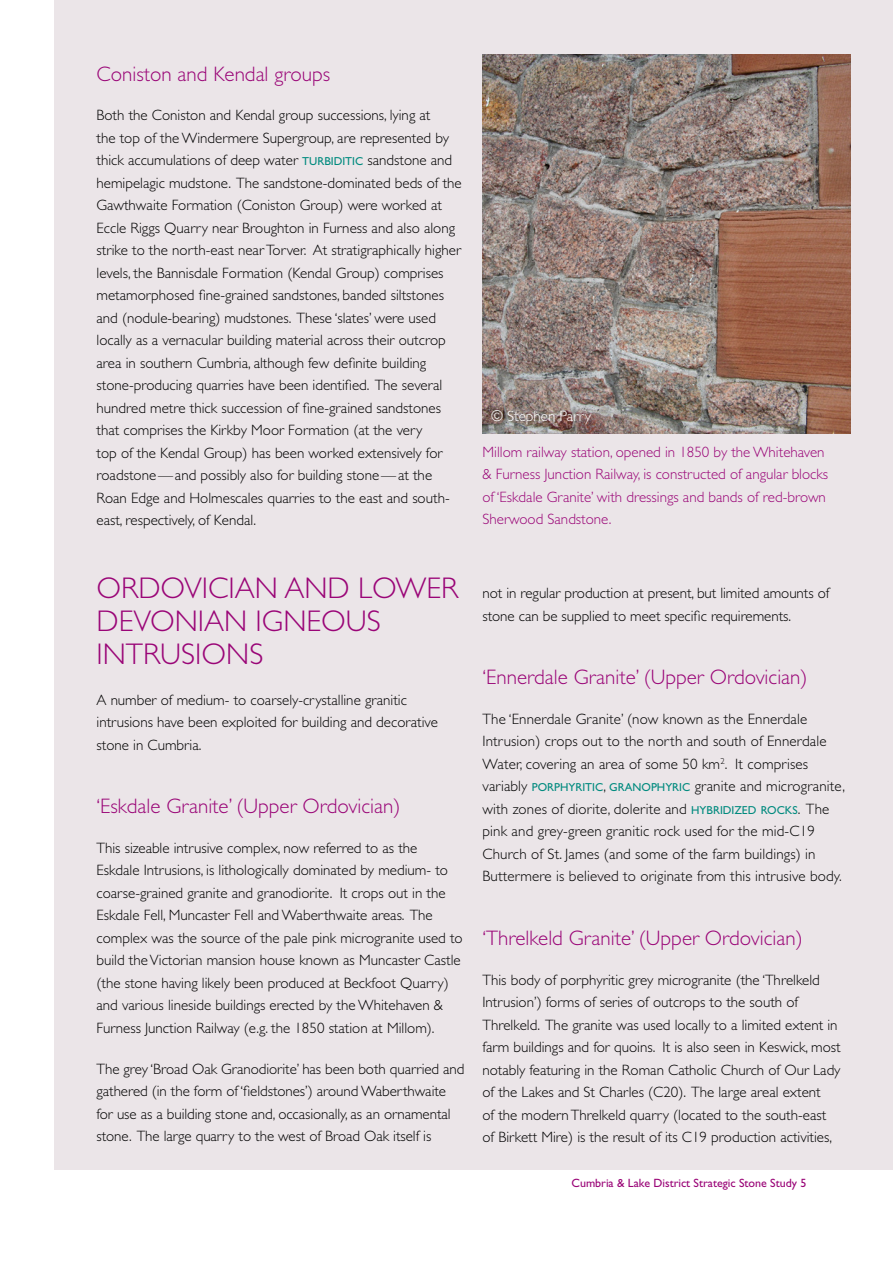
<style>
.page{position:relative;width:893px;height:1263px;background:#fff}
.page>*{position:absolute;margin:0;border:0;box-sizing:border-box;transform-origin:0 0}
.t1{font:300 30px/33px "Gill Sans";color:#9a0577}
.t2{font:300 21px "Gill Sans";color:#9a0577}
.t3{font:300 15px/22.5px "Gill Sans";color:#000}
.t4{font:300 15px/22.5px "Gill Sans";color:#9a0577}
.t5{font:300 15px "Gill Sans";color:#fff}
.t6{font:12px "Gill Sans";color:#9a0577}
.s1{font-weight:400;font-size:11.55px;color:#008a7e}
</style>
<div class="page">
<div style="left:54px;top:0;width:839px;height:1169px;background:#ebe5e8"></div>
<img style="left:482px;top:54px;width:368px;height:380px">
<h2 class="t2" style="left:97px;top:62px;width:235px">Coniston and Kendal groups</h2>
<p class="t3" style="left:97px;top:104px;width:367px">Both the Coniston and Kendal group successions, lying at<br>the top of the Windermere Supergroup, are represented by thick accumulations of deep water <span class="s1">TURBIDITIC</span> sandstone and hemipelagic mudstone. The sandstone-dominated beds of the Gawthwaite Formation (Coniston Group) were worked at Eccle Riggs Quarry near Broughton in Furness and also along strike to the north-east near Torver. At stratigraphically higher levels, the Bannisdale Formation (Kendal Group) comprises metamorphosed fine-grained sandstones, banded siltstones and (nodule-bearing) mudstones. These ‘slates’ were used locally as a vernacular building material across their outcrop area in southern Cumbria, although few definite building stone-producing quarries have been identified. The several hundred metre thick succession of fine-grained sandstones that comprises the Kirkby Moor Formation (at the very<br>top of the Kendal Group) has been worked extensively for roadstone—and possibly also for building stone—at the Roan Edge and Holmescales quarries to the east and south&shy;east, respectively, of Kendal.</p>
<p class="t5" style="left:491px;top:407px;width:102px">© Stephen Parry</p>
<p class="t4" style="left:482px;top:441px;width:347px">Millom railway station, opened in 1850 by the Whitehaven &amp; Furness Junction Railway, is constructed of angular blocks of ‘Eskdale Granite’ with dressings and bands of red-brown Sherwood Sandstone.</p>
<h1 class="t1" style="left:97px;top:572px;width:363px">ORDOVICIAN AND LOWER<br>DEVONIAN IGNEOUS<br>INTRUSIONS</h1>
<p class="t3" style="left:97px;top:689px;width:343px">A number of medium- to coarsely-crystalline granitic intrusions have been exploited for building and decorative stone in Cumbria.</p>
<h2 class="t2" style="left:97px;top:794px;width:305px">‘Eskdale Granite’ (Upper Ordovician)</h2>
<p class="t3" style="left:97px;top:837px;width:368px">This sizeable intrusive complex, now referred to as the Eskdale Intrusions, is lithologically dominated by medium- to coarse-grained granite and granodiorite. It crops out in the Eskdale Fell, Muncaster Fell and Waberthwaite areas. The complex was the source of the pale pink microgranite used to build the Victorian mansion house known as Muncaster Castle (the stone having likely been produced at Beckfoot Quarry) and various lineside buildings erected by the Whitehaven &amp; Furness Junction Railway (e.g. the 1850 station at Millom).</p>
<p class="t3" style="left:97px;top:1057px;width:369px">The grey ‘Broad Oak Granodiorite’ has been both quarried and gathered (in the form of ‘fieldstones’) around Waberthwaite for use as a building stone and, occasionally, as an ornamental stone. The large quarry to the west of Broad Oak itself is</p>
<p class="t3" style="left:482px;top:582px;width:348px">not in regular production at present, but limited amounts of stone can be supplied to meet specific requirements.</p>
<h2 class="t2" style="left:482px;top:665px;width:327px">‘Ennerdale Granite’ (Upper Ordovician)</h2>
<p class="t3" style="left:482px;top:708px;width:364px">The ‘Ennerdale Granite’ (now known as the Ennerdale Intrusion) crops out to the north and south of Ennerdale Water, covering an area of some 50 km<sup>2</sup>. It comprises variably <span class="s1">PORPHYRITIC</span>, <span class="s1">GRANOPHYRIC</span> granite and microgranite, with zones of diorite, dolerite and <span class="s1">HYBRIDIZED ROCKS</span>. The pink and grey-green granitic rock used for the mid-C19<br>Church of St. James (and some of the farm buildings) in Buttermere is believed to originate from this intrusive body.</p>
<h2 class="t2" style="left:482px;top:926px;width:322px">‘Threlkeld Granite’ (Upper Ordovician)</h2>
<p class="t3" style="left:482px;top:968px;width:360px">This body of porphyritic grey microgranite (the ‘Threlkeld Intrusion’) forms of series of outcrops to the south of Threlkeld. The granite was used locally to a limited extent in farm buildings and for quoins. It is also seen in Keswick, most notably featuring in the Roman Catholic Church of Our Lady of the Lakes and St Charles (C20). The large areal extent<br>of the modern Threlkeld quarry (located to the south-east of Birkett Mire) is the result of its C19 production activities,</p>
<p class="t6" style="left:571px;top:1176px;width:236px">Cumbria &amp; Lake District Strategic Stone Study 5</p>
</div>
